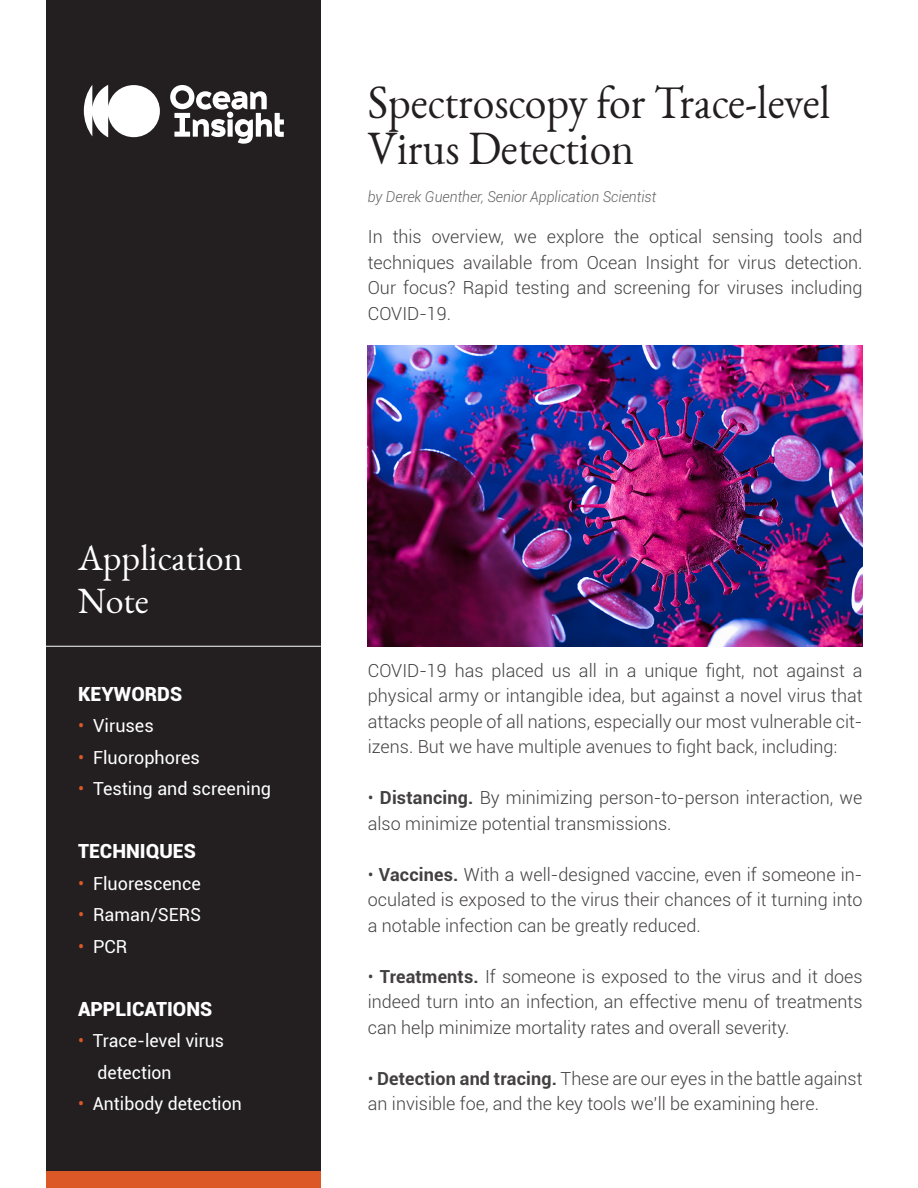
<style>
.page{position:relative;width:918px;height:1188px;background:#fff}
.page>*{position:absolute;margin:0;border:0;box-sizing:border-box;transform-origin:0 0}
.t1{font:46.5px/46.5px "EB Garamond 12";color:#231f20;scale:.94 1}
.t2{font:36px "EB Garamond 12";color:#fff}
.t3{font:900 19.5px "Roboto";color:#fff}
.t4{font:300 18px/25.5px "Roboto";color:#434042;text-align:justify}
.t5{font:18px "Roboto";color:#fff}
.t6{font:italic 300 15px "Roboto";color:#616262;scale:.94 1}
.s1{color:#dd5827}
.s2{font-weight:700}
</style>
<div class="page">
<div style="left:46px;top:0;width:275px;height:1188px;background:#231f20"></div>
<div style="left:46px;top:1171px;width:275px;height:17px;background:#dd5827"></div>
<img style="left:368px;top:346px;width:494px;height:301px">
<hr style="left:39px;top:646px;width:282px;height:1px;background:#fff">
<svg style="left:84px;top:85px;width:76px;height:52px"></svg>
<svg style="left:170px;top:85px;width:114px;height:59px"></svg>
<p class="t2" style="left:78px;top:535px;width:166px">Application</p>
<p class="t2" style="left:78px;top:578px;width:72px">Note</p>
<p class="t3" style="left:78px;top:680px;width:106px">KEYWORDS</p>
<p class="t5" style="left:78px;top:713px;width:77px"><span class="s1">•</span> Viruses</p>
<p class="t5" style="left:78px;top:745px;width:123px"><span class="s1">•</span> Fluorophores</p>
<p class="t5" style="left:78px;top:776px;width:195px"><span class="s1">•</span> Testing and screening</p>
<p class="t3" style="left:78px;top:837px;width:119px">TECHNIQUES</p>
<p class="t5" style="left:78px;top:871px;width:124px"><span class="s1">•</span> Fluorescence</p>
<p class="t5" style="left:78px;top:902px;width:125px"><span class="s1">•</span> Raman/SERS</p>
<p class="t5" style="left:78px;top:934px;width:51px"><span class="s1">•</span> PCR</p>
<p class="t3" style="left:78px;top:995px;width:136px">APPLICATIONS</p>
<p class="t5" style="left:78px;top:1028px;width:148px"><span class="s1">•</span> Trace-level virus</p>
<p class="t5" style="left:97px;top:1060px;width:76px">detection</p>
<p class="t5" style="left:78px;top:1091px;width:165px"><span class="s1">•</span> Antibody detection</p>
<p class="t1" style="left:368px;top:79px;width:493px">Spectroscopy for Trace-level<br>Virus Detection</p>
<p class="t6" style="left:368px;top:187px;width:308px">by Derek Guenther, Senior Application Scientist</p>
<p class="t4" style="left:368px;top:223px;width:496px">In this overview, we explore the optical sensing tools and techniques available from Ocean Insight for virus detection.<br>Our focus? Rapid testing and screening for viruses including COVID-19.</p>
<p class="t4" style="left:368px;top:657px;width:496px">COVID-19 has placed us all in a unique fight, not against a physical army or intangible idea, but against a novel virus that attacks people of all nations, especially our most vulnerable cit&shy;izens. But we have multiple avenues to fight back, including:</p>
<p class="t4" style="left:368px;top:784px;width:496px">• <span class="s2">Distancing.</span> By minimizing person-to-person interaction, we also minimize potential transmissions.</p>
<p class="t4" style="left:368px;top:861px;width:496px">• <span class="s2">Vaccines.</span> With a well-designed vaccine, even if someone in&shy;oculated is exposed to the virus their chances of it turning into a notable infection can be greatly reduced.</p>
<p class="t4" style="left:368px;top:963px;width:496px">• <span class="s2">Treatments.</span> If someone is exposed to the virus and it does indeed turn into an infection, an effective menu of treatments can help minimize mortality rates and overall severity.</p>
<p class="t4" style="left:368px;top:1065px;width:496px">• <span class="s2">Detection and tracing.</span> These are our eyes in the battle against an invisible foe, and the key tools we’ll be examining here.</p>
</div>
